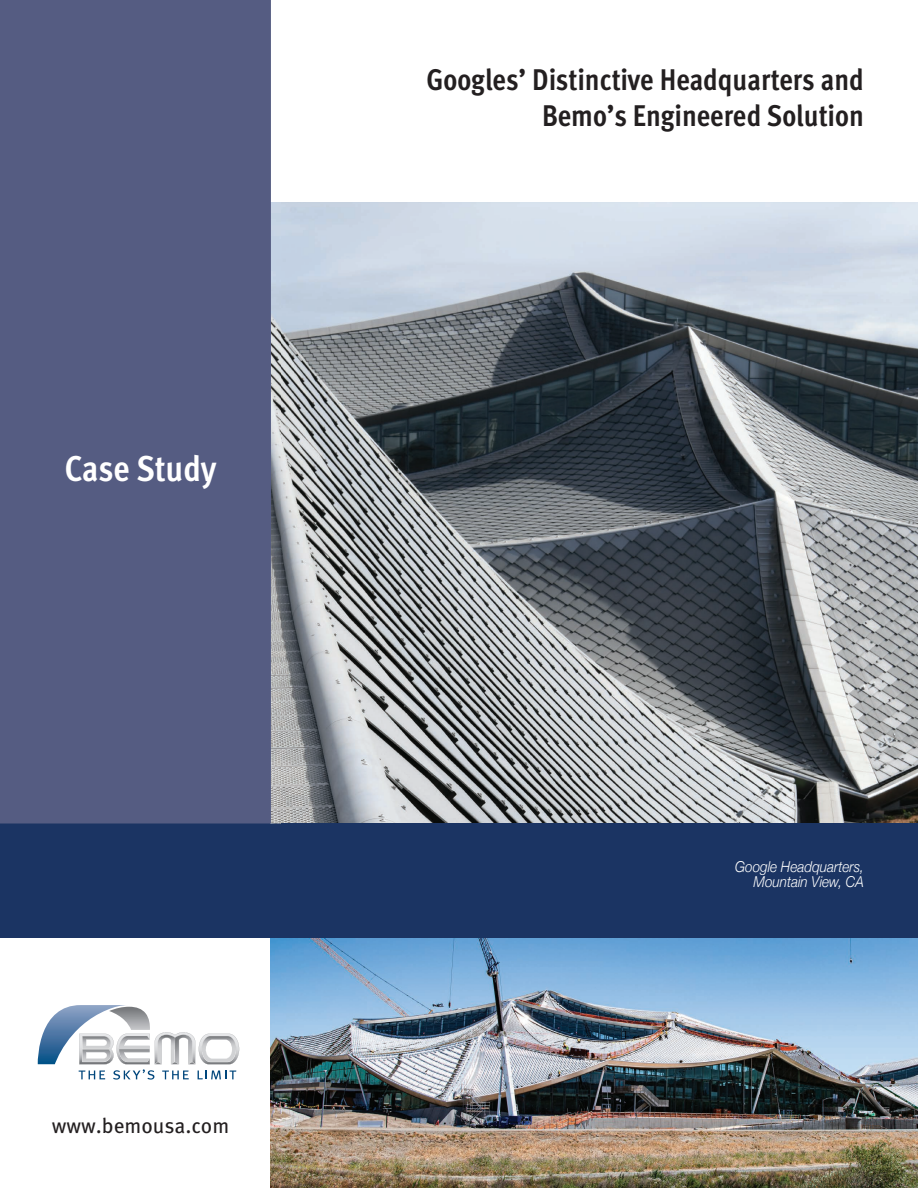
<style>
.page{position:relative;width:918px;height:1188px;background:#fff}
.page>*{position:absolute;margin:0;border:0;box-sizing:border-box;transform-origin:0 0}
.t1{font:700 condensed 36px "Meta Pro";letter-spacing:-.005em;color:#fff}
.t2{font:700 condensed 30px/36px "Meta Pro";color:#231f20;text-align:right}
.t3{font:21px "Meta Pro";color:#231f20}
.t4{font:italic 300 15px/15px "Helvetica Neue";color:#fff;text-align:right;scale:.9 1}
</style>
<div class="page">
<img style="left:281px;top:202px;width:637px;height:622px">
<img style="left:271px;top:938px;width:647px;height:250px">
<div style="left:0;top:824px;width:918px;height:114px;background:#1b3463"></div>
<img style="left:271px;top:202px;width:10px;height:622px">
<div style="left:0;top:0;width:271px;height:824px;background:#555c82"></div>
<svg style="left:79px;top:1007px;width:160px;height:73px"></svg>
<img style="left:38px;top:1005px;width:91px;height:59px">
<p class="t1" style="left:65px;top:441px;width:153px">Case Study</p>
<p class="t3" style="left:52px;top:1110px;width:179px">www.bemousa.com</p>
<p class="t2" style="left:426px;top:59px;width:439px">Googles’ Distinctive Headquarters and<br>Bemo’s Engineered Solution</p>
<p class="t4" style="left:735px;top:858px;width:145px">Google Headquarters,<br>Mountain View, CA</p>
</div>
